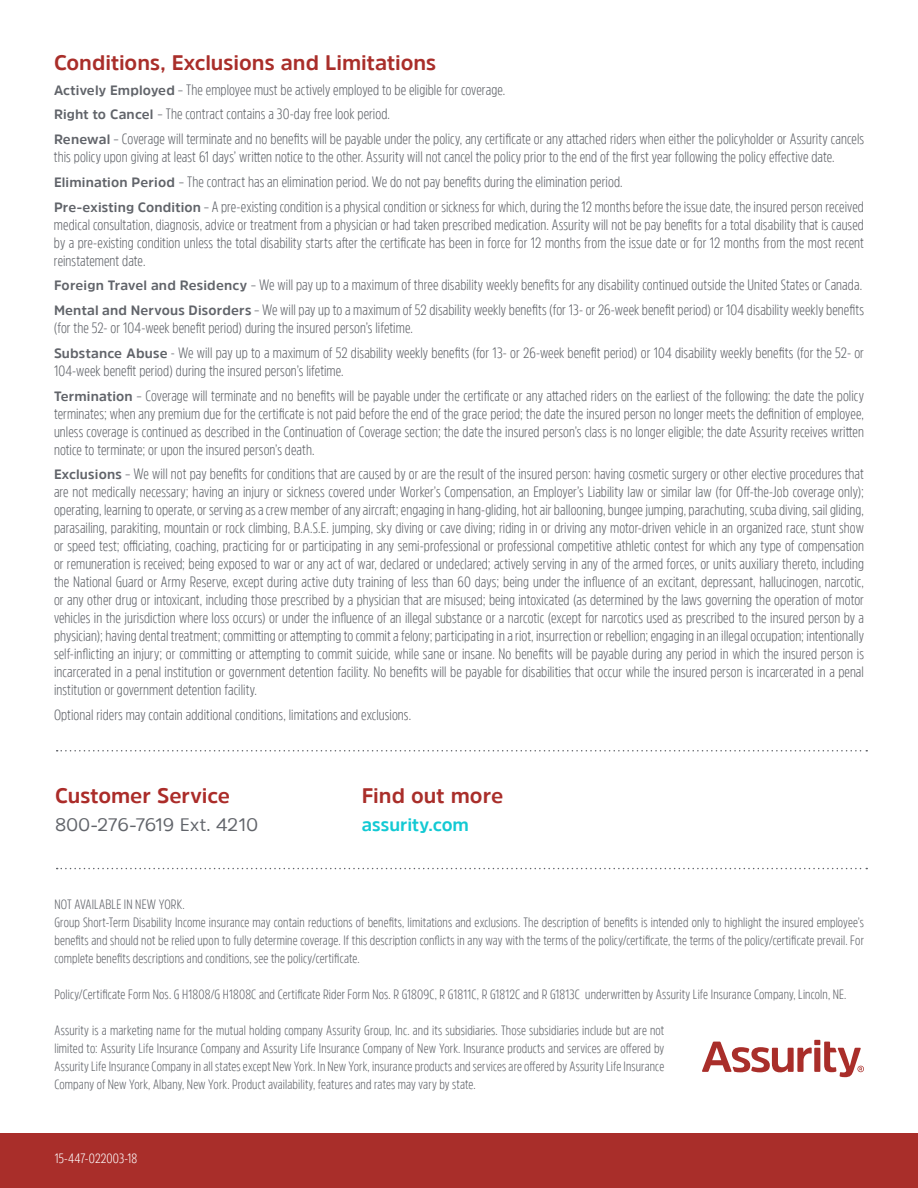
<style>
.page{position:relative;width:918px;height:1188px;background:#fff}
.page>*{position:absolute;margin:0;border:0;box-sizing:border-box;transform-origin:0 0}
.t1{font:700 21px "Amsi Pro";color:#a92e2a}
.t2{font:700 21px "Amsi Pro";color:#ab2c29}
.t3{font:18px "Amsi Pro";letter-spacing:-.02em;color:#61646a}
.t4{font:700 18px "Amsi Pro";color:#12c9d3}
.t5{font:300 15px/18px "Amsi Pro Cond";letter-spacing:.005em;color:#61646a}
.t6{font:300 13.5px/18px "Amsi Pro Cond";letter-spacing:.01em;color:#61646a}
.t7{font:300 13.5px "Amsi Pro Cond";letter-spacing:.005em;color:#fff}
.s1{font-family:"Amsi Pro";font-weight:700;font-size:13.5px}
</style>
<div class="page">
<div style="left:0;top:1133px;width:918px;height:55px;background:#a92e2a"></div>
<svg style="left:57px;top:868px;width:810px;height:1px"></svg>
<svg style="left:57px;top:750px;width:810px;height:2px"></svg>
<svg style="left:702px;top:1040px;width:162px;height:37px"></svg>
<h1 class="t1" style="left:54px;top:48px;width:384px">Conditions, Exclusions and Limitations</h1>
<p class="t5" style="left:54px;top:76px;width:812px;line-height:24.8px"><span class="s1">Actively Employed</span> – The employee must be actively employed to be eligible for coverage.<br><span class="s1">Right to Cancel</span> – The contract contains a 30-day free look period.<br><span class="s1">Renewal</span> – Coverage will terminate and no benefits will be payable under the policy, any certificate or any attached riders when either the policyholder or Assurity cancels</p>
<p class="t5" style="left:54px;top:144px;width:812px;line-height:24.8px">this policy upon giving at least 61 days’ written notice to the other. Assurity will not cancel the policy prior to the end of the first year following the policy effective date.<br><span class="s1">Elimination Period</span> – The contract has an elimination period. We do not pay benefits during the elimination period.<br><span class="s1">Pre-existing Condition</span> – A pre-existing condition is a physical condition or sickness for which, during the 12 months before the issue date, the insured person received</p>
<p class="t5" style="left:54px;top:215px;width:812px;text-align:justify">medical consultation, diagnosis, advice or treatment from a physician or had taken prescribed medication. Assurity will not be pay benefits for a total disability that is caused by a pre-existing condition unless the total disability starts after the certificate has been in force for 12 months from the issue date or for 12 months from the most recent reinstatement date.</p>
<p class="t5" style="left:54px;top:272px;width:812px;line-height:24.8px"><span class="s1">Foreign Travel and Residency</span> – We will pay up to a maximum of three disability weekly benefits for any disability continued outside the United States or Canada.<br><span class="s1">Mental and Nervous Disorders</span> – We will pay up to a maximum of 52 disability weekly benefits (for 13- or 26-week benefit period) or 104 disability weekly benefits</p>
<p class="t5" style="left:54px;top:315px;width:812px;line-height:24.8px">(for the 52- or 104-week benefit period) during the insured person’s lifetime.<br><span class="s1">Substance Abuse</span> - We will pay up to a maximum of 52 disability weekly benefits (for 13- or 26-week benefit period) or 104 disability weekly benefits (for the 52- or</p>
<p class="t5" style="left:54px;top:358px;width:812px;line-height:24.8px">104-week benefit period) during the insured person’s lifetime.<br><span class="s1">Termination</span> – Coverage will terminate and no benefits will be payable under the certificate or any attached riders on the earliest of the following: the date the policy</p>
<p class="t5" style="left:54px;top:404px;width:811px;text-align:justify">terminates; when any premium due for the certificate is not paid before the end of the grace period; the date the insured person no longer meets the definition of employee, unless coverage is continued as described in the Continuation of Coverage section; the date the insured person’s class is no longer eligible; the date Assurity receives written notice to terminate; or upon the insured person’s death.</p>
<p class="t5" style="left:54px;top:465px;width:812px;text-align:justify"><span class="s1">Exclusions</span> – We will not pay benefits for conditions that are caused by or are the result of the insured person: having cosmetic surgery or other elective procedures that are not medically necessary; having an injury or sickness covered under Worker’s Compensation, an Employer’s Liability law or similar law (for Off-the-Job coverage only); operating, learning to operate, or serving as a crew member of any aircraft; engaging in hang-gliding, hot air ballooning, bungee jumping, parachuting, scuba diving, sail gliding, parasailing, parakiting, mountain or rock climbing, B.A.S.E. jumping, sky diving or cave diving; riding in or driving any motor-driven vehicle in an organized race, stunt show or speed test; officiating, coaching, practicing for or participating in any semi-professional or professional competitive athletic contest for which any type of compensation or remuneration is received; being exposed to war or any act of war, declared or undeclared; actively serving in any of the armed forces, or units auxiliary thereto, including the National Guard or Army Reserve, except during active duty training of less than 60 days; being under the influence of an excitant, depressant, hallucinogen, narcotic, or any other drug or intoxicant, including those prescribed by a physician that are misused; being intoxicated (as determined by the laws governing the operation of motor vehicles in the jurisdiction where loss occurs) or under the influence of an illegal substance or a narcotic (except for narcotics used as prescribed to the insured person by a physician); having dental treatment; committing or attempting to commit a felony; participating in a riot, insurrection or rebellion; engaging in an illegal occupation; intentionally self-inflicting an injury; or committing or attempting to commit suicide, while sane or insane. No benefits will be payable during any period in which the insured person is incarcerated in a penal institution or government detention facility. No benefits will be payable for disabilities that occur while the insured person is incarcerated in a penal institution or government detention facility.</p>
<p class="t5" style="left:54px;top:705px;width:359px">Optional riders may contain additional conditions, limitations and exclusions.</p>
<h1 class="t2" style="left:55px;top:782px;width:177px">Customer Service</h1>
<p class="t3" style="left:55px;top:812px;width:205px">800-276-7619 Ext. 4210</p>
<h1 class="t1" style="left:362px;top:782px;width:143px">Find out more</h1>
<p class="t4" style="left:362px;top:812px;width:109px">assurity.com</p>
<p class="t6" style="left:54px;top:895px;width:811px">NOT AVAILABLE IN NEW YORK.<br>Group Short-Term Disability Income insurance may contain reductions of benefits, limitations and exclusions. The description of benefits is intended only to highlight the insured employee’s benefits and should not be relied upon to fully determine coverage. If this description conflicts in any way with the terms of the policy/certificate, the terms of the policy/certificate prevail. For complete benefits descriptions and conditions, see the policy/certificate.</p>
<p class="t6" style="left:54px;top:985px;width:794px">Policy/Certificate Form Nos. G H1808/G H1808C and Certificate Rider Form Nos. R G1809C, R G1811C, R G1812C and R G1813C underwritten by Assurity Life Insurance Company, Lincoln, NE.</p>
<p class="t6" style="left:54px;top:1021px;width:611px;text-align:justify">Assurity is a marketing name for the mutual holding company Assurity Group, Inc. and its subsidiaries. Those subsidiaries include but are not limited to: Assurity Life Insurance Company and Assurity Life Insurance Company of New York. Insurance products and services are offered by Assurity Life Insurance Company in all states except New York. In New York, insurance products and services are offered by Assurity Life Insurance Company of New York, Albany, New York. Product availability, features and rates may vary by state.</p>
<p class="t7" style="left:55px;top:1149px;width:84px">15-447-022003-18</p>
</div>
